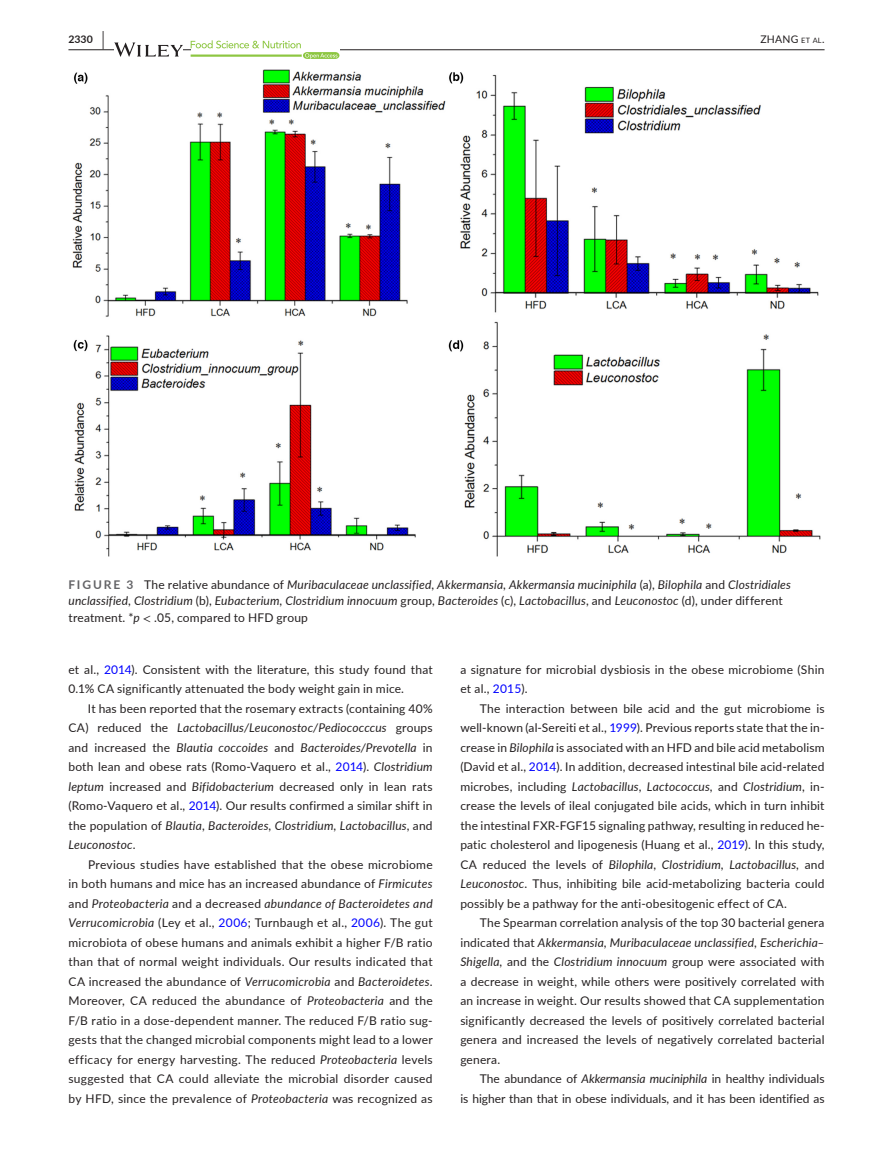
<style>
.page{position:relative;width:893px;height:1174px;background:#fff}
.page>*{position:absolute;margin:0;border:0;box-sizing:border-box;transform-origin:0 0}
.t1{font:12px/19.5px "Lato";letter-spacing:.015em;color:#231f20;text-align:justify}
.t2{font:italic 12px/16.5px "Lato";letter-spacing:.015em;color:#231f20}
.t3{font:10.5px "Lato";letter-spacing:.02em;color:#231f20}
.t4{font:700 10.5px "Lato";color:#231f20}
.s1{font-size:19.5px}
.s2{font-size:7.35px}
.s3{font-weight:700;font-style:normal;color:#636366}
.s4{font-style:normal}
.s5{font-family:"STIX";font-style:normal}
.s6{color:#00f}
.s7{font-style:italic}
</style>
<div class="page">
<hr style="left:68px;top:49px;width:756px;height:1px;background:#231f20">
<svg style="left:114px;top:42px;width:69px;height:15px"></svg>
<svg style="left:191px;top:40px;width:148px;height:19px"></svg>
<img style="left:72px;top:69px;width:749px;height:488px">
<p class="t4" style="left:68px;top:31px;width:37px">2330 <span class="s1">|</span></p>
<p class="t3" style="left:761px;top:31px;width:65px">ZHANG <span class="s2">et al</span>.</p>
<p class="t2" style="left:68px;top:576px;width:724px"><span class="s3">FIGURE 3</span> <span class="s4">The relative abundance of</span> Muribaculaceae unclassified<span class="s4">,</span> Akkermansia<span class="s4">,</span> Akkermansia muciniphila <span class="s4">(a),</span> Bilophila <span class="s4">and</span> Clostridiales unclassified<span class="s4">,</span> Clostridium <span class="s4">(b),</span> Eubacterium<span class="s4">,</span> Clostridium innocuum <span class="s4">group,</span> Bacteroides <span class="s4">(c),</span> Lactobacillus<span class="s4">, and</span> Leuconostoc <span class="s4">(d), under different treatment. *</span>p <span class="s5">&lt;</span> <span class="s4">.05, compared to HFD group</span></p>
<p class="t1" style="left:68px;top:659px;width:366px">et al., <span class="s6">2014</span>). Consistent with the literature, this study found that<br>0.1% CA significantly attenuated the body weight gain in mice.</p>
<p class="t1" style="left:68px;top:698px;width:366px;text-indent:20px">It has been reported that the rosemary extracts (containing 40% CA) reduced the <span class="s7">Lactobacillus/Leuconostoc/Pediococccus</span> groups and increased the <span class="s7">Blautia coccoides</span> and <span class="s7">Bacteroides/Prevotella</span> in both lean and obese rats (Romo-Vaquero et al., <span class="s6">2014</span>). <span class="s7">Clostridium leptum</span> increased and <span class="s7">Bifidobacterium</span> decreased only in lean rats (Romo-Vaquero et al., <span class="s6">2014</span>). Our results confirmed a similar shift in the population of <span class="s7">Blautia</span>, <span class="s7">Bacteroides</span>, <span class="s7">Clostridium</span>, <span class="s7">Lactobacillus</span>, and <span class="s7">Leuconostoc</span>.</p>
<p class="t1" style="left:68px;top:854px;width:366px;text-indent:20px">Previous studies have established that the obese microbiome in both humans and mice has an increased abundance of <span class="s7">Firmicutes </span>and <span class="s7">Proteobacteria</span> and a decreased <span class="s7">abundance of Bacteroidetes and Verrucomicrobia</span> (Ley et al., <span class="s6">2006</span>; Turnbaugh et al., <span class="s6">2006</span>). The gut microbiota of obese humans and animals exhibit a higher F/B ratio than that of normal weight individuals. Our results indicated that CA increased the abundance of <span class="s7">Verrucomicrobia</span> and <span class="s7">Bacteroidetes</span>.<br>Moreover, CA reduced the abundance of <span class="s7">Proteobacteria</span> and the F/B ratio in a dose-dependent manner. The reduced F/B ratio sug&shy;gests that the changed microbial components might lead to a lower efficacy for energy harvesting. The reduced <span class="s7">Proteobacteria</span> levels suggested that CA could alleviate the microbial disorder caused by HFD, since the prevalence of <span class="s7">Proteobacteria</span> was recognized as</p>
<p class="t1" style="left:460px;top:659px;width:366px">a signature for microbial dysbiosis in the obese microbiome (Shin et al., <span class="s6">2015</span>).</p>
<p class="t1" style="left:460px;top:698px;width:366px;text-indent:20px">The interaction between bile acid and the gut microbiome is well-known (al-Sereiti et al., <span class="s6">1999</span>). Previous reports state that the in&shy;crease in <span class="s7">Bilophila</span> is associated with an HFD and bile acid metabolism (David et al., <span class="s6">2014</span>). In addition, decreased intestinal bile acid-related microbes, including <span class="s7">Lactobacillus</span>, <span class="s7">Lactococcus</span>, and <span class="s7">Clostridium</span>, in&shy;crease the levels of ileal conjugated bile acids, which in turn inhibit the intestinal FXR-FGF15 signaling pathway, resulting in reduced he&shy;patic cholesterol and lipogenesis (Huang et al., <span class="s6">2019</span>). In this study, CA reduced the levels of <span class="s7">Bilophila</span>, <span class="s7">Clostridium</span>, <span class="s7">Lactobacillus</span>, and <span class="s7">Leuconostoc</span>. Thus, inhibiting bile acid-metabolizing bacteria could possibly be a pathway for the anti-obesitogenic effect of CA.</p>
<p class="t1" style="left:460px;top:912px;width:366px;text-indent:20px">The Spearman correlation analysis of the top 30 bacterial genera indicated that <span class="s7">Akkermansia</span>, <span class="s7">Muribaculaceae unclassified</span>, <span class="s7">Escherichia– Shigella</span>, and the <span class="s7">Clostridium innocuum</span> group were associated with a decrease in weight, while others were positively correlated with an increase in weight. Our results showed that CA supplementation significantly decreased the levels of positively correlated bacterial genera and increased the levels of negatively correlated bacterial genera.</p>
<p class="t1" style="left:460px;top:1068px;width:366px;text-align:right">The abundance of <span class="s7">Akkermansia muciniphila</span> in healthy individuals<br>is higher than that in obese individuals, and it has been identified as</p>
</div>
